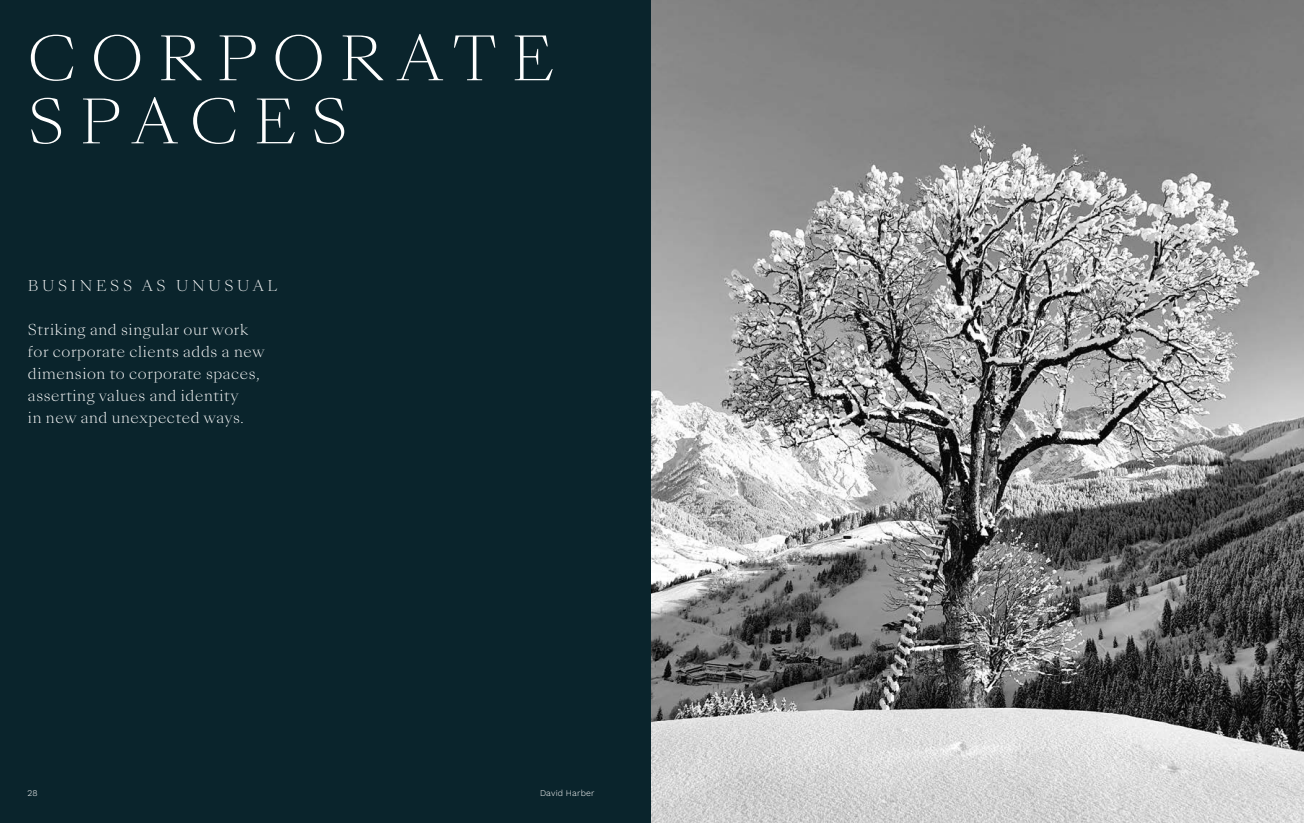
<style>
.page{position:relative;width:1304px;height:823px;background:#fff}
.page>*{position:absolute;margin:0;border:0;box-sizing:border-box;transform-origin:0 0}
.t1{font:300 59px/63px "Sang Bleu Kingdom";letter-spacing:.25em;color:#fff}
.t2{font:300 14.5px/22px "Sang Bleu Kingdom";letter-spacing:.04em;color:#fff}
.t3{font:300 14.5px "Sang Bleu Kingdom";letter-spacing:.25em;color:#fff}
.t4{font:8.7px "Work Sans";letter-spacing:.02em;color:#fff}
</style>
<div class="page">
<div style="left:0;top:0;width:665px;height:822px;background:#0a242c"></div>
<img style="left:652px;top:0;width:652px;height:822px">
<h1 class="t1" style="left:28px;top:30px;width:528px">CORPORATE<br>SPACES</h1>
<p class="t3" style="left:28px;top:275px;width:251px">BUSINESS AS UNUSUAL</p>
<p class="t2" style="left:28px;top:319px;width:238px">Striking and singular our work for corporate clients adds a new dimension to corporate spaces, asserting values and identity<br>in new and unexpected ways.</p>
<p class="t4" style="left:28px;top:786px;width:12px">28</p>
<p class="t4" style="left:540px;top:786px;width:56px">David Harber</p>
</div>
